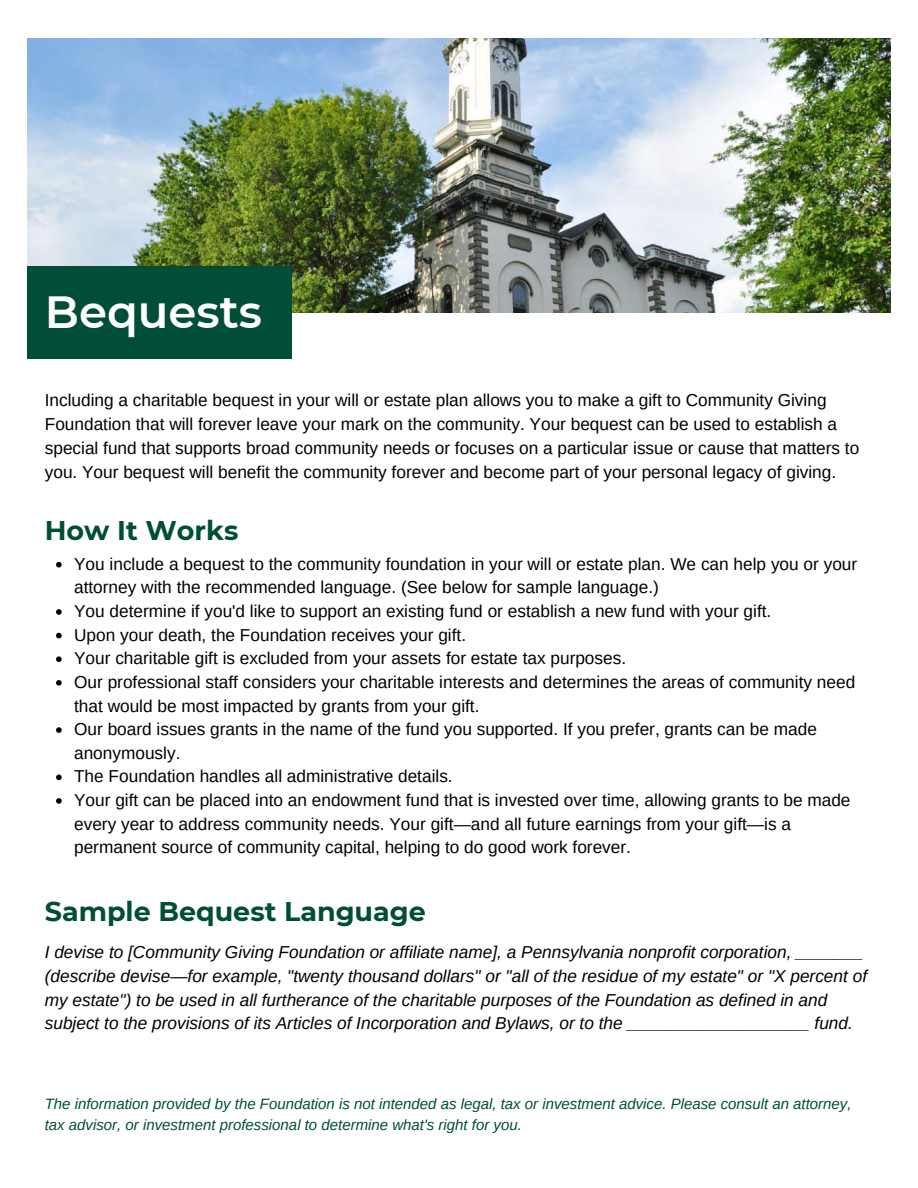
<style>
.page{position:relative;width:918px;height:1188px;background:#fff}
.page>*{position:absolute;margin:0;border:0;box-sizing:border-box;transform-origin:0 0}
.t1{font:600 45px "Montserrat";color:#fff}
.t2{font:700 27px "Montserrat";color:#004e38}
.t3{font:17.25px/23.7px "Arimo";color:#000}
.t4{font:italic 17.25px/23.7px "Arimo";color:#000}
.t5{font:italic 15px/20.2px "Arimo";color:#004e38}
</style>
<div class="page">
<img style="left:28px;top:38px;width:862px;height:275px">
<div style="left:27px;top:266px;width:265px;height:93px;background:#004e38"></div>
<svg style="left:56px;top:562px;width:6px;height:6px"></svg>
<svg style="left:56px;top:609px;width:6px;height:6px"></svg>
<svg style="left:56px;top:633px;width:6px;height:5px"></svg>
<svg style="left:56px;top:656px;width:6px;height:6px"></svg>
<svg style="left:56px;top:680px;width:6px;height:6px"></svg>
<svg style="left:56px;top:727px;width:6px;height:6px"></svg>
<svg style="left:56px;top:775px;width:6px;height:5px"></svg>
<svg style="left:56px;top:798px;width:6px;height:6px"></svg>
<p class="t1" style="left:45px;top:285px;width:219px">Bequests</p>
<p class="t3" style="left:45px;top:388px;width:816px">Including a charitable bequest in your will or estate plan allows you to make a gift to Community Giving Foundation that will forever leave your mark on the community. Your bequest can be used to establish a special fund that supports broad community needs or focuses on a particular issue or cause that matters to you. Your bequest will benefit the community forever and become part of your personal legacy of giving.</p>
<p class="t2" style="left:45px;top:514px;width:195px">How It Works</p>
<p class="t3" style="left:74px;top:552px;width:785px">You include a bequest to the community foundation in your will or estate plan. We can help you or your attorney with the recommended language. (See below for sample language.)</p>
<p class="t3" style="left:74px;top:599px;width:699px">You determine if you'd like to support an existing fund or establish a new fund with your gift.</p>
<p class="t3" style="left:74px;top:623px;width:394px">Upon your death, the Foundation receives your gift.</p>
<p class="t3" style="left:74px;top:646px;width:554px">Your charitable gift is excluded from your assets for estate tax purposes.</p>
<p class="t3" style="left:74px;top:670px;width:783px">Our professional staff considers your charitable interests and determines the areas of community need that would be most impacted by grants from your gift.</p>
<p class="t3" style="left:74px;top:717px;width:744px">Our board issues grants in the name of the fund you supported. If you prefer, grants can be made anonymously.</p>
<p class="t3" style="left:74px;top:765px;width:380px">The Foundation handles all administrative details.</p>
<p class="t3" style="left:74px;top:788px;width:778px">Your gift can be placed into an endowment fund that is invested over time, allowing grants to be made every year to address community needs. Your gift—and all future earnings from your gift—is a permanent source of community capital, helping to do good work forever.</p>
<p class="t2" style="left:45px;top:895px;width:382px">Sample Bequest Language</p>
<p class="t4" style="left:45px;top:941px;width:824px">I devise to [Community Giving Foundation or affiliate name], a Pennsylvania nonprofit corporation, _______ (describe devise—for example, "twenty thousand dollars" or "all of the residue of my estate" or "X percent of my estate") to be used in all furtherance of the charitable purposes of the Foundation as defined in and subject to the provisions of its Articles of Incorporation and Bylaws, or to the ___________________ fund.</p>
<p class="t5" style="left:45px;top:1094px;width:808px">The information provided by the Foundation is not intended as legal, tax or investment advice. Please consult an attorney, tax advisor, or investment professional to determine what's right for you.</p>
</div>
